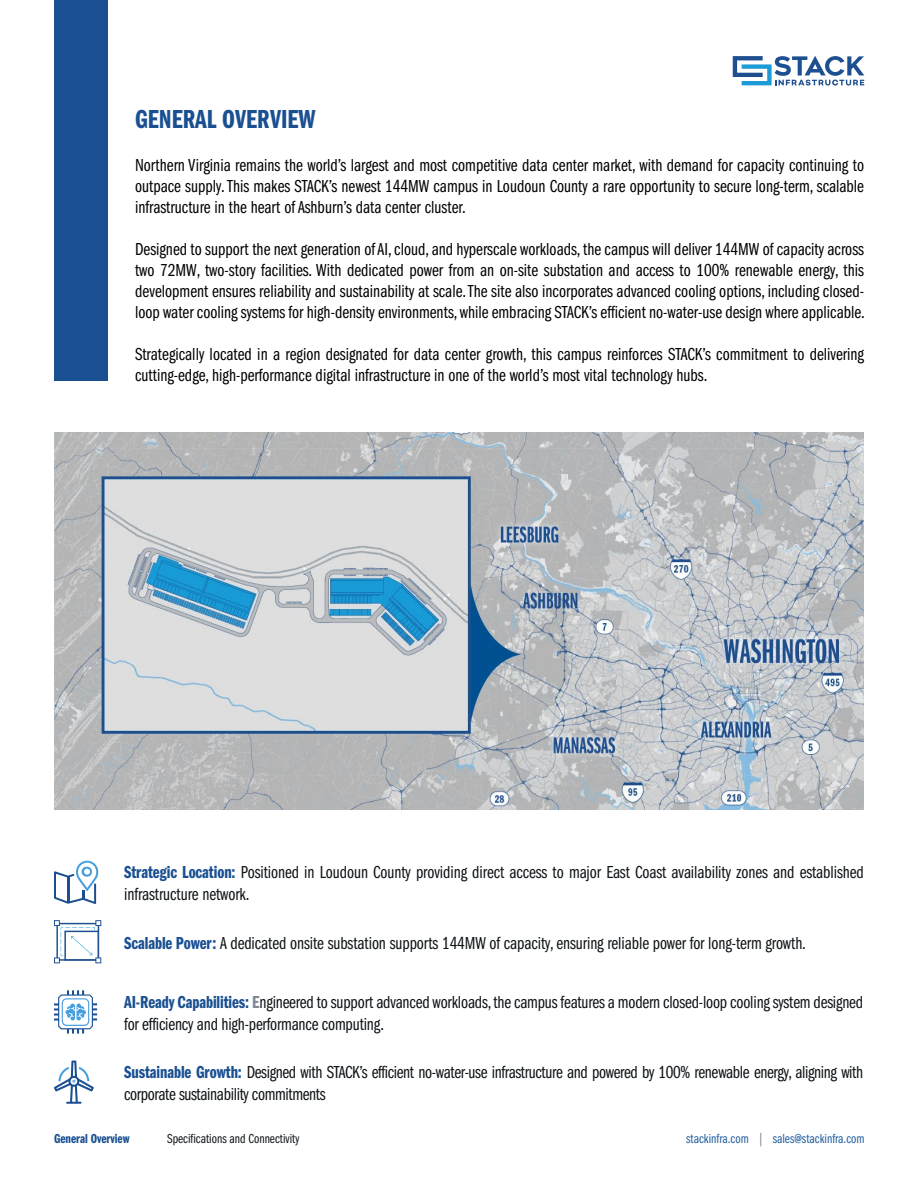
<style>
.page{position:relative;width:918px;height:1188px;background:#fff}
.page>*{position:absolute;margin:0;border:0;box-sizing:border-box;transform-origin:0 0}
.t1{font:27px "Franklin Gothic Demi Cmpr";color:#1a5092}
.t2{font:18px/21px "Franklin Gothic Book Cmpr";color:#000;text-align:justify}
.t3{font:18px/21.6px "Franklin Gothic Book Cmpr";letter-spacing:-.01em;color:#0e1316}
.t4{font:13.5px "Franklin Gothic Book Cmpr";color:#215e9e}
.t5{font:13.5px "Franklin Gothic Book Cmpr";color:#0e1316}
.t6{font:13.5px "Franklin Gothic Demi Cmpr";color:#1a5092}
.s1{font-family:"Franklin Gothic Demi Cmpr";color:#1a5092}
.s2{font-family:"Franklin Gothic Demi Cmpr";color:#7c8a97}
.s3{color:#7c8a97}
</style>
<div class="page">
<svg style="left:733px;top:56px;width:131px;height:30px"></svg>
<div style="left:54px;top:1px;width:54px;height:380px;background:#1a5092"></div>
<img style="left:54px;top:432px;width:810px;height:378px">
<svg style="left:54px;top:990px;width:43px;height:44px"></svg>
<svg style="left:54px;top:861px;width:44px;height:43px"></svg>
<svg style="left:54px;top:1061px;width:40px;height:43px"></svg>
<svg style="left:54px;top:920px;width:47px;height:43px"></svg>
<h1 class="t1" style="left:135px;top:104px;width:182px">GENERAL OVERVIEW</h1>
<p class="t2" style="left:135px;top:155px;width:731px">Northern Virginia remains the world’s largest and most competitive data center market, with demand for capacity continuing to outpace supply. This makes STACK’s newest 144MW campus in Loudoun County a rare opportunity to secure long-term, scalable infrastructure in the heart of Ashburn’s data center cluster.</p>
<p class="t2" style="left:135px;top:239px;width:731px">Designed to support the next generation of AI, cloud, and hyperscale workloads, the campus will deliver 144MW of capacity across two 72MW, two-story facilities. With dedicated power from an on-site substation and access to 100% renewable energy, this development ensures reliability and sustainability at scale. The site also incorporates advanced cooling options, including closed&shy;loop water cooling systems for high-density environments, while embracing STACK’s efficient no-water-use design where applicable.</p>
<p class="t2" style="left:135px;top:344px;width:731px">Strategically located in a region designated for data center growth, this campus reinforces STACK’s commitment to delivering cutting-edge, high-performance digital infrastructure in one of the world’s most vital technology hubs.</p>
<p class="t3" style="left:124px;top:862px;width:741px"><span class="s1">Strategic Location:</span> Positioned in Loudoun County providing direct access to major East Coast availability zones and established infrastructure network.</p>
<p class="t3" style="left:124px;top:932px;width:683px"><span class="s1">Scalable Power:</span> A dedicated onsite substation supports 144MW of capacity, ensuring reliable power for long-term growth.</p>
<p class="t3" style="left:124px;top:991px;width:741px"><span class="s1">AI-Ready Capabilities:</span> <span class="s2">E</span>ngineered to support advanced workloads, the campus features a modern closed-loop cooling system designed for efficiency and high-performance computing.</p>
<p class="t3" style="left:124px;top:1062px;width:741px"><span class="s1">Sustainable Growth:</span> Designed with STACK’s efficient no-water-use infrastructure and powered by 100% renewable energy, aligning with corporate sustainability commitments</p>
<p class="t6" style="left:54px;top:1131px;width:77px">General Overview</p>
<p class="t5" style="left:167px;top:1131px;width:134px">Specifications and Connectivity</p>
<p class="t4" style="left:686px;top:1132px;width:180px">stackinfra.com <span class="s3">|</span> sales@stackinfra.com</p>
</div>
